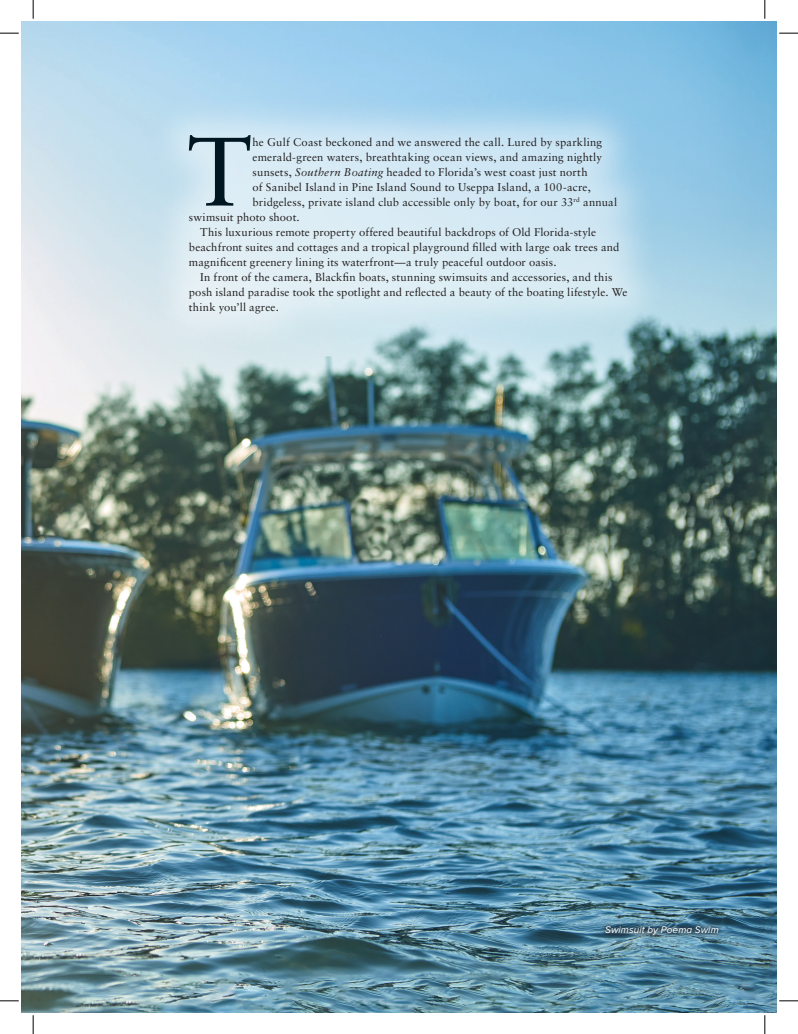
<style>
.page{position:relative;width:798px;height:1034px;background:#fff}
.page>*{position:absolute;margin:0;border:0;box-sizing:border-box;transform-origin:0 0}
.t1{font:97.25px "Sabon";color:#001722}
.t2{font:11.25px "Sabon";letter-spacing:.01em;color:#231f20}
.t3{font:italic 10px "Proxima Nova";letter-spacing:.01em;color:#fff}
.s1{font-style:italic}
</style>
<div class="page">
<img style="left:22px;top:22px;width:754px;height:990px">
<div style="left:147px;top:94px;width:522px;height:261px;background:#fff;opacity:.5"></div>
<div style="left:600px;top:921px;width:124px;height:20px;background:#231f20;opacity:.45"></div>
<svg style="left:0;top:32px;width:19px;height:2px"></svg>
<svg style="left:779px;top:32px;width:19px;height:2px"></svg>
<svg style="left:0;top:1000px;width:19px;height:1px"></svg>
<svg style="left:779px;top:1000px;width:19px;height:1px"></svg>
<svg style="left:32px;top:0;width:2px;height:19px"></svg>
<svg style="left:32px;top:1015px;width:2px;height:19px"></svg>
<svg style="left:764px;top:0;width:1px;height:19px"></svg>
<svg style="left:764px;top:1015px;width:1px;height:19px"></svg>
<h1 class="t1" style="left:187px;top:114px;width:66px">T</h1>
<p class="t2" style="left:252px;top:135px;width:351px">he Gulf Coast beckoned and we answered the call. Lured by sparkling</p>
<p class="t2" style="left:252px;top:150px;width:351px">emerald-green waters, breathtaking ocean views, and amazing nightly</p>
<p class="t2" style="left:252px;top:165px;width:336px">sunsets, <span class="s1">Southern Boating</span> headed to Florida’s west coast just north</p>
<p class="t2" style="left:252px;top:180px;width:340px">of Sanibel Island in Pine Island Sound to Useppa Island, a 100-acre,</p>
<p class="t2" style="left:252px;top:195px;width:366px">bridgeless, private island club accessible only by boat, for our 33<sup>rd</sup> annual</p>
<p class="t2" style="left:189px;top:210px;width:112px">swimsuit photo shoot.</p>
<p class="t2" style="left:200px;top:225px;width:397px">This luxurious remote property offered beautiful backdrops of Old Florida-style</p>
<p class="t2" style="left:189px;top:240px;width:432px">beachfront suites and cottages and a tropical playground filled with large oak trees and</p>
<p class="t2" style="left:189px;top:255px;width:369px">magnificent greenery lining its waterfront—a truly peaceful outdoor oasis.</p>
<p class="t2" style="left:200px;top:270px;width:414px">In front of the camera, Blackfin boats, stunning swimsuits and accessories, and this</p>
<p class="t2" style="left:189px;top:285px;width:440px">posh island paradise took the spotlight and reflected a beauty of the boating lifestyle. We</p>
<p class="t2" style="left:189px;top:300px;width:91px">think you’ll agree.</p>
<p class="t3" style="left:605px;top:925px;width:115px">Swimsuit by Poema Swim</p>
</div>
